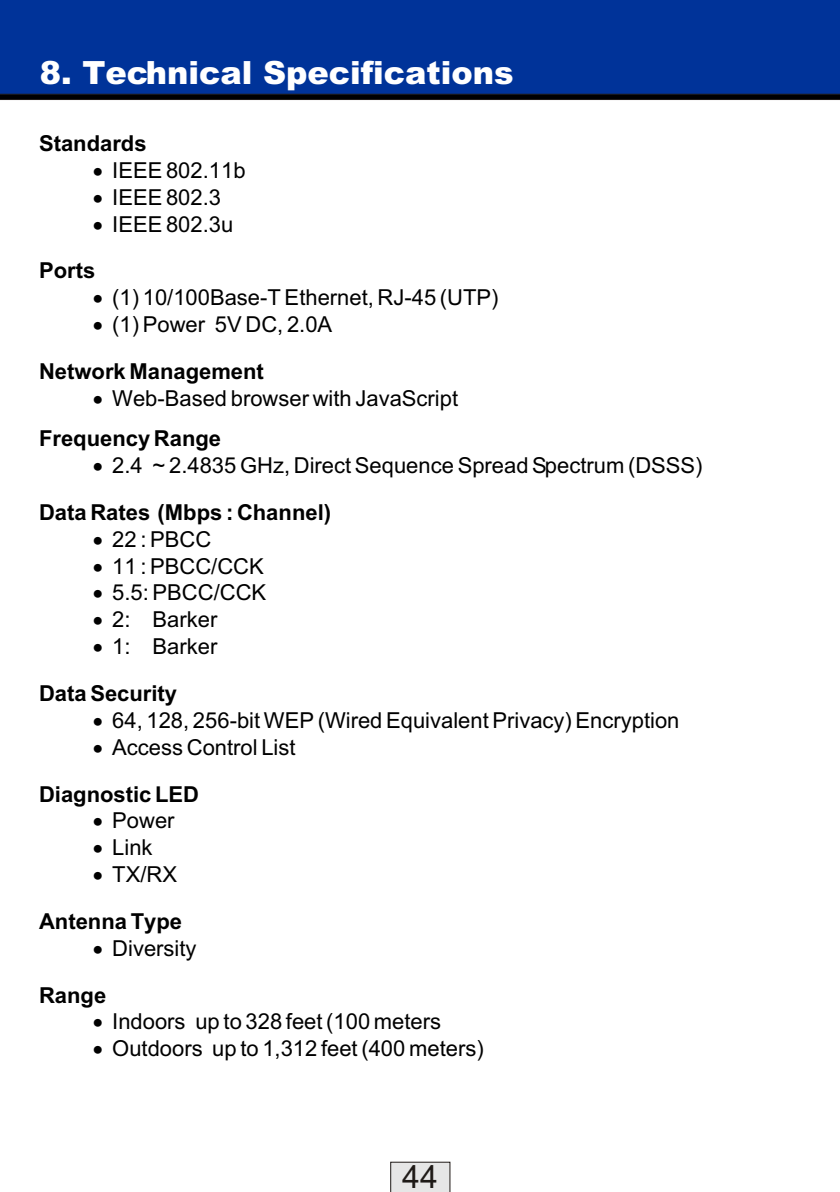
<style>
.page{position:relative;width:840px;height:1192px;background:#fff}
.page>*{position:absolute;margin:0;border:0;box-sizing:border-box;transform-origin:0 0}
.t1{font:900 32px "Arial";color:#fff}
.t2{font:32px "Arial";color:#1f1a17}
.t3{font:22px/46.8px "Arial";color:#000}
.t4{font:700 22px/46.8px "Arial";color:#000}
.s1{font-weight:700}
.s2{font-style:inherit}
.s3{font-weight:400}
</style>
<div class="page">
<div style="left:0;top:0;width:840px;height:94px;background:#039"></div>
<svg style="left:0;top:94px;width:840px;height:6px;background:#090808"></svg>
<svg style="left:390px;top:1162px;width:60px;height:30px;background:#dcdcdb"></svg>
<h1 class="t1" style="left:40px;top:61px;width:476px">8. Technical Specifications</h1>
<p class="t4" style="left:39px;top:122px;width:109px">Standards</p>
<p class="t3" style="left:93px;top:149px;width:154px">• IEEE 802.11b</p>
<p class="t3" style="left:93px;top:175px;width:130px">• IEEE 802.3</p>
<p class="t3" style="left:39px;top:202px;width:196px;text-indent:54px">• IEEE 802.3u<br><span class="s1">Ports</span></p>
<p class="t3" style="left:93px;top:276px;width:407px">• (1) 10/100Base-T Ethernet, RJ-45 (UTP)</p>
<p class="t3" style="left:39px;top:303px;width:295px;text-indent:54px">• (1) Power 5V DC, 2.0A<br><span class="s1">Network Management</span></p>
<p class="t3" style="left:39px;top:379px;width:421px;line-height:40.8px;text-indent:54px">• Web-Based browser with JavaScript<br><span class="s1">Frequency Range</span></p>
<p class="t3" style="left:39px;top:444px;width:665px;text-indent:54px">• 2.4 <span class="s2">~</span> 2.4835 GHz, Direct Sequence Spread Spectrum (DSSS)<br><span class="s1">Data Rates (Mbps : Channel)</span></p>
<p class="t3" style="left:93px;top:517px;width:120px">• 22 : PBCC</p>
<p class="t3" style="left:93px;top:544px;width:172px">• 11 : PBCC/CCK</p>
<p class="t3" style="left:93px;top:571px;width:175px">• 5.5: PBCC/CCK</p>
<p class="t3" style="left:93px;top:598px;width:126px">• 2: Barker</p>
<p class="t4" style="left:39px;top:625px;width:180px;text-indent:54px">• <span class="s3">1: Barker<br></span>Data Security</p>
<p class="t3" style="left:93px;top:699px;width:588px">• 64, 128, 256-bit WEP (Wired Equivalent Privacy) Encryption</p>
<p class="t3" style="left:39px;top:726px;width:258px;text-indent:54px">• Access Control List<br><span class="s1">Diagnostic LED</span></p>
<p class="t3" style="left:93px;top:799px;width:83px">• Power</p>
<p class="t3" style="left:93px;top:826px;width:61px">• Link</p>
<p class="t4" style="left:39px;top:853px;width:145px;text-align:right">• <span class="s3">TX/RX<br></span>Antenna Type</p>
<p class="t3" style="left:39px;top:927px;width:159px;text-indent:54px">• Diversity<br><span class="s1">Range</span></p>
<p class="t3" style="left:93px;top:1000px;width:350px">• Indoors up to 328 feet (100 meters</p>
<p class="t3" style="left:93px;top:1027px;width:392px">• Outdoors up to 1,312 feet (400 meters)</p>
<h1 class="t2" style="left:402px;top:1165px;width:37px">44</h1>
</div>
